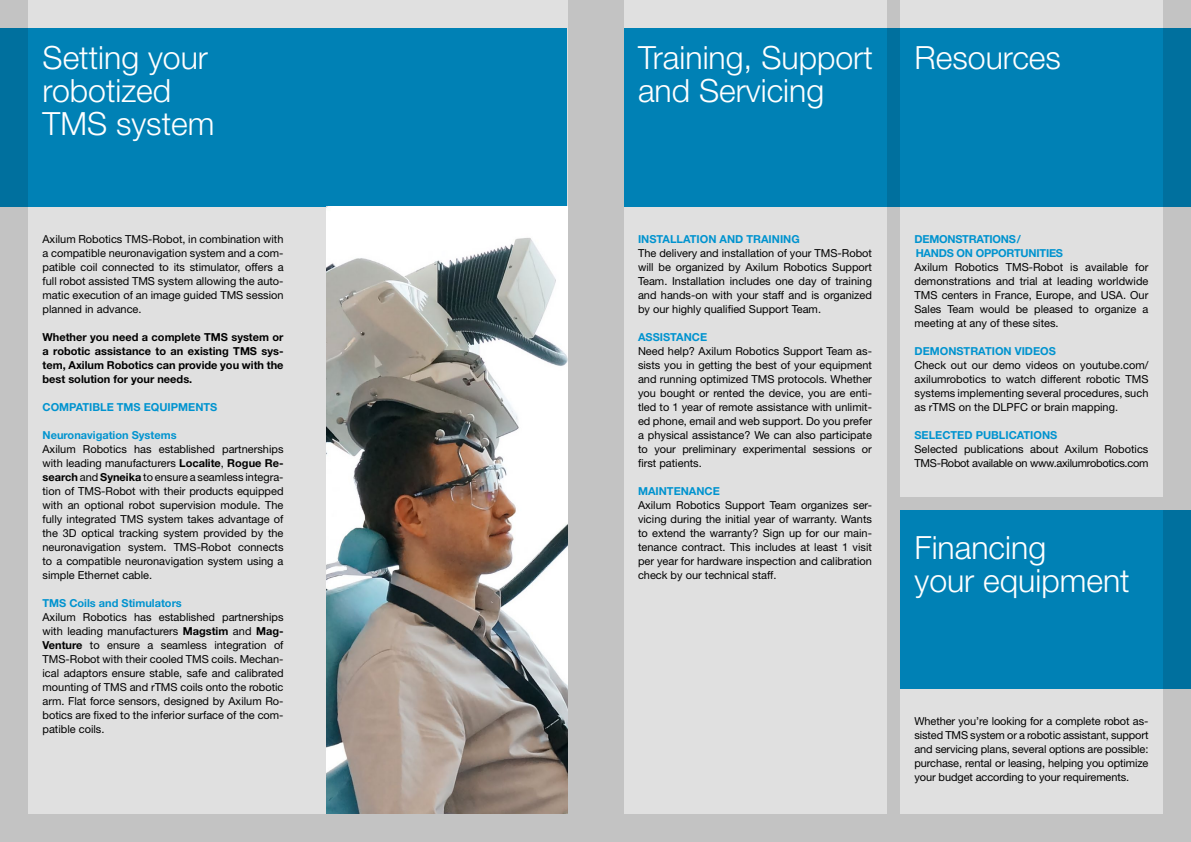
<style>
.page{position:relative;width:1191px;height:842px;background:#c3c3c3}
.page>*{position:absolute;margin:0;border:0;box-sizing:border-box;transform-origin:0 0}
.t1{font:300 32px/33px "Helvetica Neue LT Std";color:#fff}
.t2{font:11px/14px "Helvetica Neue LT Std";color:#000}
.t3{font:700 11px/14px "Helvetica Neue LT Std";color:#000;text-align:justify}
.t4{font:700 11px "Helvetica Neue LT Std";color:#0093cf}
.s1{font-weight:700;color:#0093cf}
.s2{font-weight:700}
</style>
<div class="page">
<div style="left:900px;top:0;width:262px;height:496px;background:#e0e0e0"></div>
<div style="left:900px;top:510px;width:262px;height:304px;background:#e0e0e0"></div>
<div style="left:624px;top:0;width:262px;height:814px;background:#e0e0e0"></div>
<svg style="left:900px;top:510px;width:291px;height:179px;background:#007fb2"></svg>
<svg style="left:624px;top:28px;width:567px;height:179px;background:#007fb3"></svg>
<div style="left:28px;top:0;width:539px;height:814px;background:#e0e0e0"></div>
<div style="left:0;top:28px;width:567px;height:179px;background:#0081b5"></div>
<img style="left:326px;top:207px;width:241px;height:607px">
<p class="t1" style="left:43px;top:40px;width:173px">Setting your robotized<br>TMS system</p>
<p class="t2" style="left:43px;top:232px;width:242px;text-align:justify">Axilum Robotics TMS-Robot, in combination with a compatible neuronavigation system and a com&shy;patible coil connected to its stimulator, offers a full robot assisted TMS system allowing the auto&shy;matic execution of an image guided TMS session planned in advance.</p>
<p class="t3" style="left:43px;top:330px;width:242px">Whether you need a complete TMS system or a robotic assistance to an existing TMS sys&shy;tem, Axilum Robotics can provide you with the best solution for your needs.</p>
<p class="t4" style="left:43px;top:400px;width:176px">COMPATIBLE TMS EQUIPMENTS</p>
<p class="t2" style="left:43px;top:428px;width:242px"><span class="s1">Neuronavigation Systems<br></span>Axilum Robotics has established partnerships with leading manufacturers <span class="s2">Localite</span>, <span class="s2">Rogue Re&shy;search</span> and <span class="s2">Syneika</span> to ensure a seamless integra&shy;tion of TMS-Robot with their products equipped with an optional robot supervision module. The fully integrated TMS system takes advantage of the 3D optical tracking system provided by the neuronavigation system. TMS-Robot connects to a compatible neuronavigation system using a simple Ethernet cable.</p>
<p class="t2" style="left:43px;top:596px;width:242px"><span class="s1">TMS Coils and Stimulators<br></span>Axilum Robotics has established partnerships with leading manufacturers <span class="s2">Magstim</span> and <span class="s2">Mag-Venture</span> to ensure a seamless integration of TMS-Robot with their cooled TMS coils. Mechan&shy;ical adaptors ensure stable, safe and calibrated mounting of TMS and rTMS coils onto the robotic arm. Flat force sensors, designed by Axilum Ro&shy;botics are fixed to the inferior surface of the com&shy;patible coils.</p>
<p class="t1" style="left:638px;top:40px;width:236px">Training, Support</p>
<p class="t1" style="left:914px;top:40px;width:148px">Resources</p>
<p class="t1" style="left:638px;top:73px;width:188px">and Servicing</p>
<p class="t2" style="left:638px;top:232px;width:235px"><span class="s1">INSTALLATION AND TRAINING<br></span>The delivery and installation of your TMS-Robot will be organized by Axilum Robotics Support Team. Installation includes one day of training and hands-on with your staff and is organized by our highly qualified Support Team.</p>
<p class="t2" style="left:638px;top:330px;width:235px"><span class="s1">ASSISTANCE<br></span>Need help? Axilum Robotics Support Team as&shy;sists you in getting the best of your equipment and running optimized TMS protocols. Whether you bought or rented the device, you are enti&shy;tled to 1 year of remote assistance with unlimit&shy;ed phone, email and web support. Do you prefer a physical assistance? We can also participate to your preliminary experimental sessions or first patients.</p>
<p class="t2" style="left:638px;top:484px;width:235px"><span class="s1">MAINTENANCE<br></span>Axilum Robotics Support Team organizes ser&shy;vicing during the initial year of warranty. Wants to extend the warranty? Sign up for our main&shy;tenance contract. This includes at least 1 visit per year for hardware inspection and calibration check by our technical staff.</p>
<p class="t2" style="left:914px;top:232px;width:235px"><span class="s1">DEMONSTRATIONS/<br>HANDS ON OPPORTUNITIES<br></span>Axilum Robotics TMS-Robot is available for demonstrations and trial at leading worldwide TMS centers in France, Europe, and USA. Our Sales Team would be pleased to organize a meeting at any of these sites.</p>
<p class="t2" style="left:914px;top:344px;width:235px"><span class="s1">DEMONSTRATION VIDEOS<br></span>Check out our demo videos on youtube.com/ axilumrobotics to watch different robotic TMS systems implementing several procedures, such as rTMS on the DLPFC or brain mapping.</p>
<p class="t2" style="left:914px;top:428px;width:235px"><span class="s1">SELECTED PUBLICATIONS<br></span>Selected publications about Axilum Robotics<br>TMS-Robot available on www.axilumrobotics.com</p>
<p class="t1" style="left:914px;top:530px;width:217px">Financing<br>your equipment</p>
<p class="t2" style="left:914px;top:714px;width:235px;text-align:justify">Whether you’re looking for a complete robot as&shy;sisted TMS system or a robotic assistant, support and servicing plans, several options are possible: purchase, rental or leasing, helping you optimize your budget according to your requirements.</p>
</div>
